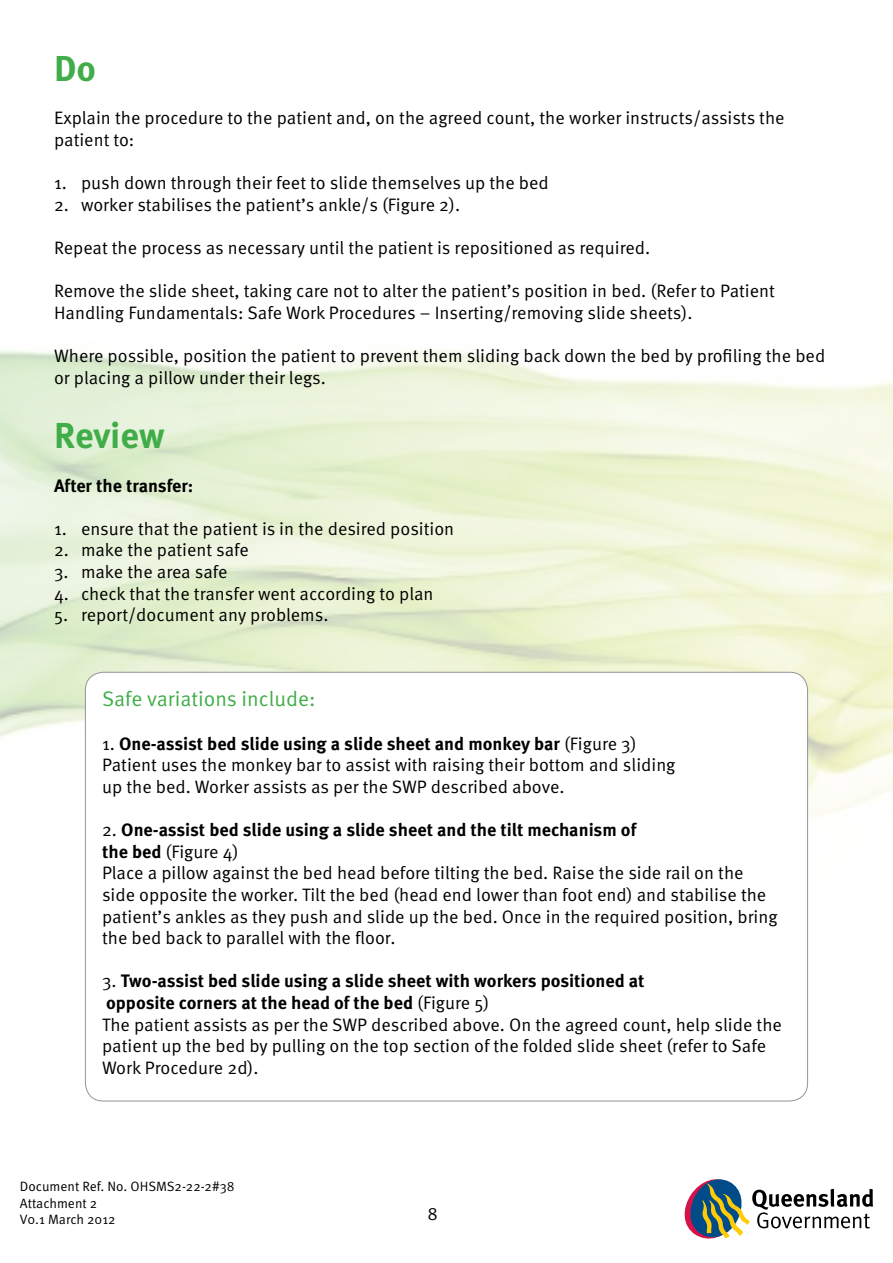
<style>
.page{position:relative;width:893px;height:1263px;background:#fff}
.page>*{position:absolute;margin:0;border:0;box-sizing:border-box;transform-origin:0 0}
.t1{font:700 36px "Meta Pro";color:#41ad49}
.t2{font:21px "Meta Pro";color:#41ad49}
.t3{font:18px/21.6px "Meta Pro";color:#000}
.t4{font:700 18px "Meta Pro";color:#000}
.t5{font:13.5px/16.2px "Meta Pro";color:#000}
.s1{font-weight:700}
</style>
<div class="page">
<svg style="left:684px;top:1179px;width:189px;height:60px"></svg>
<h1 class="t1" style="left:54px;top:46px;width:44px">Do</h1>
<p class="t3" style="left:54px;top:108px;width:732px">Explain the procedure to the patient and, on the agreed count, the worker instructs/assists the patient to:</p>
<p class="t3" style="left:54px;top:173px;width:496px">1. push down through their feet to slide themselves up the bed</p>
<p class="t3" style="left:54px;top:194px;width:408px">2. worker stabilises the patient’s ankle/s (Figure 2).</p>
<p class="t3" style="left:54px;top:237px;width:598px">Repeat the process as necessary until the patient is repositioned as required.</p>
<p class="t3" style="left:54px;top:281px;width:722px">Remove the slide sheet, taking care not to alter the patient’s position in bed. (Refer to Patient<br>Handling Fundamentals: Safe Work Procedures – Inserting/removing slide sheets).</p>
<p class="t3" style="left:54px;top:345px;width:773px">Where possible, position the patient to prevent them sliding back down the bed by profiling the bed or placing a pillow under their legs.</p>
<h1 class="t1" style="left:54px;top:413px;width:112px">Review</h1>
<p class="t4" style="left:54px;top:474px;width:141px">After the transfer:</p>
<p class="t3" style="left:54px;top:518px;width:402px">1. ensure that the patient is in the desired position</p>
<p class="t3" style="left:54px;top:540px;width:196px">2. make the patient safe</p>
<p class="t3" style="left:54px;top:561px;width:175px">3. make the area safe</p>
<p class="t3" style="left:54px;top:583px;width:381px">4. check that the transfer went according to plan</p>
<p class="t3" style="left:54px;top:605px;width:276px">5. report/document any problems.</p>
<p class="t2" style="left:102px;top:686px;width:215px">Safe variations include:</p>
<p class="t3" style="left:102px;top:733px;width:575px">1. <span class="s1">One-assist bed slide using a slide sheet and monkey bar</span> (Figure 3)<br>Patient uses the monkey bar to assist with raising their bottom and sliding up the bed. Worker assists as per the SWP described above.</p>
<p class="t3" style="left:102px;top:820px;width:677px">2. <span class="s1">One-assist bed slide using a slide sheet and the tilt mechanism of<br>the bed</span> (Figure 4)<br>Place a pillow against the bed head before tilting the bed. Raise the side rail on the side opposite the worker. Tilt the bed (head end lower than foot end) and stabilise the patient’s ankles as they push and slide up the bed. Once in the required position, bring the bed back to parallel with the floor.</p>
<p class="t3" style="left:102px;top:971px;width:681px">3. <span class="s1">Two-assist bed slide using a slide sheet with workers positioned at<br>opposite corners at the head of the bed</span> (Figure 5)<br>The patient assists as per the SWP described above. On the agreed count, help slide the patient up the bed by pulling on the top section of the folded slide sheet (refer to Safe Work Procedure 2d).</p>
<p class="t5" style="left:20px;top:1179px;width:216px">Document Ref. No. OHSMS2-22-2#38<br>Attachment 2<br>V0.1 March 2012</p>
<p class="t3" style="left:427px;top:1204px;width:12px">8</p>
</div>
